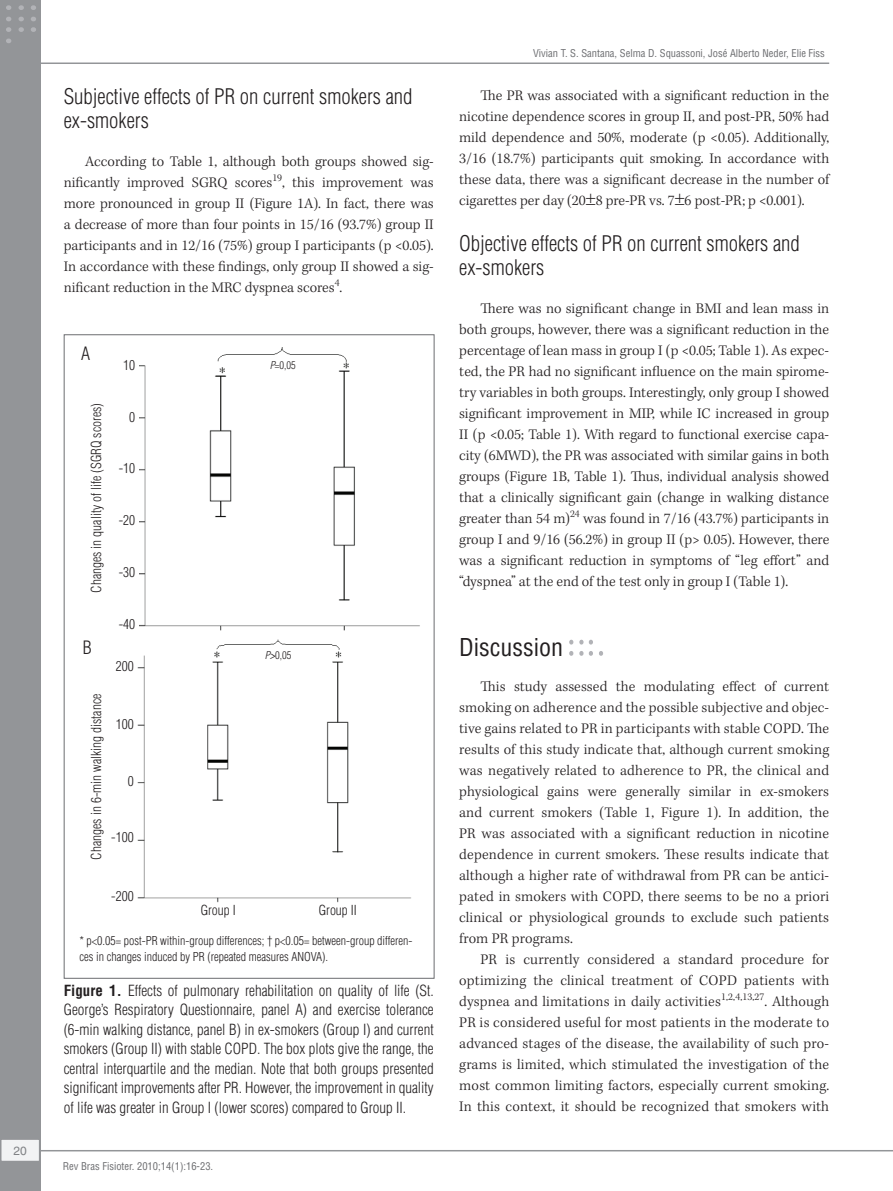
<style>
.page{position:relative;width:893px;height:1191px;background:#fff}
.page>*{position:absolute;margin:0;border:0;box-sizing:border-box;transform-origin:0 0}
.z04_0_Sub1{font:condensed 24px "Helvetica LT Std";color:#231f20}
.z04_1_Sub2{font:300 condensed 21px/24px "Helvetica LT Std";color:#231f20}
.t1{font:300 condensed 18px "Helvetica";color:#231f20}
.z05_0_texto_txt{font:300 15px/21px "Kepler Std";letter-spacing:.005em;color:#231f20;text-align:justify}
.z07_0_tabela-img_tit{font:300 condensed 15px/19.5px "Helvetica LT Std";color:#231f20;text-align:justify}
.t2{font:300 condensed 13.5px "Helvetica";color:#231f20}
.z07_4_tabela_legenda{font:300 condensed 12px/16.5px "Helvetica LT Std";color:#231f20}
.t3{font:12px "Helvetica LT Std";color:#808285}
.t4{font:condensed 10.5px "Helvetica LT Std";color:#6c6d70}
.t5{font:300 condensed 10.5px "Helvetica";color:#231f20}
.s1{font-style:italic}
.s2{font-weight:400;font-style:italic}
.s3{font-weight:700}
</style>
<div class="page">
<hr style="left:14px;top:1150px;width:879px;height:1px;background:#939598">
<hr style="left:13px;top:62px;width:816px;height:2px;background:#939598">
<div style="left:0;top:0;width:40px;height:1191px;background:#939598"></div>
<div style="left:1px;top:1139px;width:39px;height:22px;background:#f2f3f4"></div>
<div style="left:0;top:1138px;width:40px;height:24px;border:2px solid #939598"></div>
<svg style="left:6px;top:39px;width:5px;height:4px"></svg>
<svg style="left:6px;top:27px;width:5px;height:5px"></svg>
<svg style="left:6px;top:17px;width:5px;height:4px"></svg>
<svg style="left:6px;top:5px;width:5px;height:5px"></svg>
<svg style="left:19px;top:27px;width:5px;height:5px"></svg>
<svg style="left:19px;top:17px;width:5px;height:4px"></svg>
<svg style="left:19px;top:5px;width:5px;height:5px"></svg>
<svg style="left:31px;top:27px;width:5px;height:5px"></svg>
<svg style="left:31px;top:17px;width:5px;height:4px"></svg>
<svg style="left:31px;top:5px;width:5px;height:5px"></svg>
<img style="left:137px;top:348px;width:283px;height:555px">
<div style="left:92px;top:357px;width:46px;height:277px;background:#fff"></div>
<div style="left:249px;top:648px;width:55px;height:31px;background:#fff"></div>
<div style="left:258px;top:357px;width:55px;height:32px;background:#fff"></div>
<svg style="left:599px;top:651px;width:4px;height:5px"></svg>
<svg style="left:579px;top:651px;width:14px;height:5px"></svg>
<svg style="left:569px;top:651px;width:4px;height:5px"></svg>
<svg style="left:579px;top:639px;width:14px;height:5px"></svg>
<svg style="left:569px;top:639px;width:4px;height:5px"></svg>
<p class="t3" style="left:14px;top:1143px;width:15px">20</p>
<p class="z04_1_Sub2" style="left:64px;top:85px;width:350px">Subjective effects of PR on current smokers and ex-smokers</p>
<p class="z05_0_texto_txt" style="left:64px;top:151px;width:371px;text-indent:21px">According to Table 1, although both groups showed sig&shy;nificantly improved SGRQ scores<sup>19</sup>, this improvement was more pronounced in group II (Figure 1A). In fact, there was a decrease of more than four points in 15/16 (93.7%) group II participants and in 12/16 (75%) group I participants (p &lt;0.05).<br>In accordance with these findings, only group II showed a sig&shy;nificant reduction in the MRC dyspnea scores<sup>4</sup>.</p>
<p class="t1" style="left:81px;top:342px;width:10px">A</p>
<p class="t2" style="left:123px;top:356px;width:13px">10</p>
<p class="t2" style="left:88px;top:593px;width:191px;rotate:-90deg">Changes in quality of life (SGRQ scores)</p>
<p class="t1" style="left:83px;top:636px;width:10px">B</p>
<p class="t2" style="left:129px;top:408px;width:7px">0</p>
<p class="t2" style="left:119px;top:460px;width:18px">-10</p>
<p class="t2" style="left:119px;top:511px;width:18px">-20</p>
<p class="t2" style="left:119px;top:564px;width:18px">-30</p>
<p class="t2" style="left:119px;top:616px;width:18px">-40</p>
<p class="t2" style="left:116px;top:657px;width:19px">200</p>
<p class="t2" style="left:88px;top:859px;width:167px;rotate:-90deg">Changes in 6-min walking distance</p>
<p class="t2" style="left:116px;top:715px;width:19px">100</p>
<p class="t2" style="left:128px;top:772px;width:7px">0</p>
<p class="t2" style="left:111px;top:828px;width:24px">-100</p>
<p class="t2" style="left:111px;top:887px;width:24px">-200</p>
<p class="t5" style="left:270px;top:359px;width:28px"><span class="s1">P</span>=0,05</p>
<p class="t5" style="left:265px;top:649px;width:28px"><span class="s1">P</span><span class="s2">&gt;</span>0,05</p>
<p class="t2" style="left:201px;top:901px;width:37px">Group I</p>
<p class="t2" style="left:319px;top:901px;width:40px">Group II</p>
<p class="z07_4_tabela_legenda" style="left:79px;top:932px;width:335px">* p&lt;0.05= post-PR within-group differences; † p&lt;0.05= between-group differen&shy;ces in changes induced by PR (repeated measures ANOVA).</p>
<p class="z07_0_tabela-img_tit" style="left:64px;top:980px;width:371px"><span class="s3">Figure 1.</span> Effects of pulmonary rehabilitation on quality of life (St.<br>George’s Respiratory Questionnaire, panel A) and exercise tolerance (6-min walking distance, panel B) in ex-smokers (Group I) and current smokers (Group II) with stable COPD. The box plots give the range, the central interquartile and the median. Note that both groups presented significant improvements after PR. However, the improvement in quality of life was greater in Group I (lower scores) compared to Group II.</p>
<p class="t4" style="left:63px;top:1160px;width:152px">Rev Bras Fisioter. 2010;14(1):16-23.</p>
<p class="t4" style="left:533px;top:46px;width:293px">Vivian T. S. Santana, Selma D. Squassoni, José Alberto Neder, Elie Fiss</p>
<p class="z05_0_texto_txt" style="left:459px;top:85px;width:371px;text-indent:21px">The PR was associated with a significant reduction in the nicotine dependence scores in group II, and post-PR, 50% had mild dependence and 50%, moderate (p &lt;0.05). Additionally, 3/16 (18.7%) participants quit smoking. In accordance with these data, there was a significant decrease in the number of cigarettes per day (20 8 pre-PR vs. 7 6 post-PR; p &lt;0.001).</p>
<p class="z04_1_Sub2" style="left:459px;top:232px;width:342px">Objective effects of PR on current smokers and ex-smokers</p>
<p class="z05_0_texto_txt" style="left:459px;top:298px;width:371px;text-indent:21px">There was no significant change in BMI and lean mass in both groups, however, there was a significant reduction in the percentage of lean mass in group I (p &lt;0.05; Table 1). As expec&shy;ted, the PR had no significant influence on the main spirome&shy;try variables in both groups. Interestingly, only group I showed significant improvement in MIP, while IC increased in group II (p &lt;0.05; Table 1). With regard to functional exercise capa&shy;city (6MWD), the PR was associated with similar gains in both groups (Figure 1B, Table 1). Thus, individual analysis showed that a clinically significant gain (change in walking distance greater than 54 m)<sup>24</sup> was found in 7/16 (43.7%) participants in group I and 9/16 (56.2%) in group II (p&gt; 0.05). However, there was a significant reduction in symptoms of “leg effort” and “dyspnea” at the end of the test only in group I (Table 1).</p>
<p class="z04_0_Sub1" style="left:459px;top:632px;width:105px">Discussion</p>
<p class="z05_0_texto_txt" style="left:459px;top:676px;width:371px;text-indent:21px">This study assessed the modulating effect of current smoking on adherence and the possible subjective and objec&shy;tive gains related to PR in participants with stable COPD. The results of this study indicate that, although current smoking was negatively related to adherence to PR, the clinical and physiological gains were generally similar in ex-smokers and current smokers (Table 1, Figure 1). In addition, the PR was associated with a significant reduction in nicotine dependence in current smokers. These results indicate that although a higher rate of withdrawal from PR can be antici&shy;pated in smokers with COPD, there seems to be no a priori clinical or physiological grounds to exclude such patients from PR programs.</p>
<p class="z05_0_texto_txt" style="left:459px;top:949px;width:371px;text-indent:21px">PR is currently considered a standard procedure for optimizing the clinical treatment of COPD patients with dyspnea and limitations in daily activities<sup>1,2,4,13,27</sup>. Although PR is considered useful for most patients in the moderate to advanced stages of the disease, the availability of such pro&shy;grams is limited, which stimulated the investigation of the most common limiting factors, especially current smoking.<br>In this context, it should be recognized that smokers with</p>
</div>
